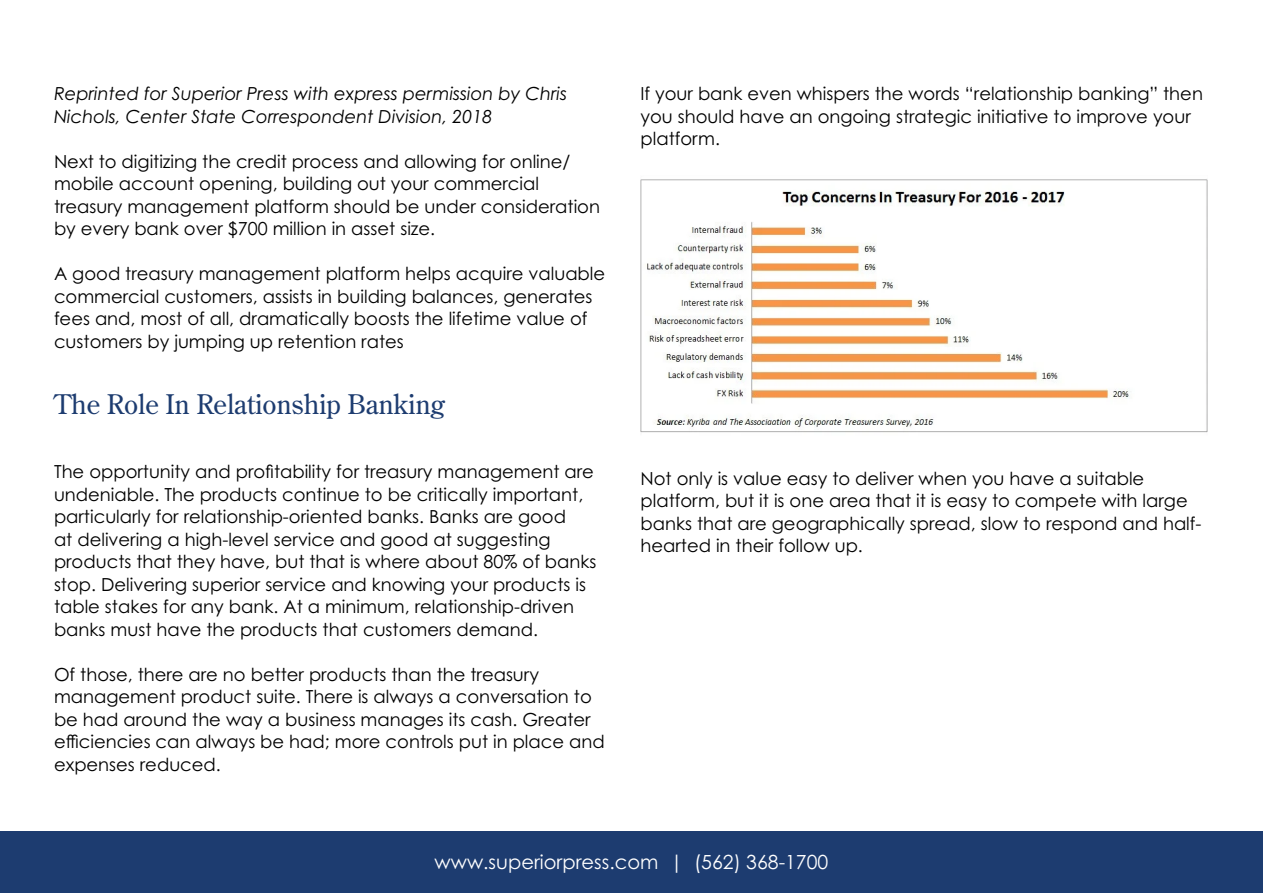
<style>
.page{position:relative;width:1263px;height:893px;background:#fff}
.page>*{position:absolute;margin:0;border:0;box-sizing:border-box;transform-origin:0 0}
.t1{font:27px "Century Old Style Std";color:#1d3c70}
.t2{font:19.5px "Century Gothic Pro";color:#fff}
.t3{font:18px/22.5px "Century Gothic Pro";color:#000}
.t4{font:italic 18px/22.5px "Century Gothic Pro";color:#000}
</style>
<div class="page">
<div style="left:0;top:831px;width:1263px;height:62px;background:#1d3c70"></div>
<img style="left:640px;top:179px;width:567px;height:254px">
<p class="t4" style="left:54px;top:83px;width:515px">Reprinted for Superior Press with express permission by Chris<br>Nichols, Center State Correspondent Division, 2018</p>
<p class="t3" style="left:54px;top:150px;width:547px">Next to digitizing the credit process and allowing for online/ mobile account opening, building out your commercial treasury management platform should be under consideration by every bank over $700 million in asset size.</p>
<p class="t3" style="left:54px;top:263px;width:553px">A good treasury management platform helps acquire valuable commercial customers, assists in building balances, generates fees and, most of all, dramatically boosts the lifetime value of customers by jumping up retention rates</p>
<h1 class="t1" style="left:54px;top:387px;width:393px">The Role In Relationship Banking</h1>
<p class="t3" style="left:54px;top:461px;width:544px">The opportunity and profitability for treasury management are undeniable. The products continue to be critically important, particularly for relationship-oriented banks. Banks are good<br>at delivering a high-level service and good at suggesting products that they have, but that is where about 80% of banks stop. Delivering superior service and knowing your products is table stakes for any bank. At a minimum, relationship-driven banks must have the products that customers demand.</p>
<p class="t3" style="left:54px;top:663px;width:552px">Of those, there are no better products than the treasury management product suite. There is always a conversation to be had around the way a business manages its cash. Greater efficiencies can always be had; more controls put in place and expenses reduced.</p>
<p class="t3" style="left:640px;top:83px;width:564px">If your bank even whispers the words “relationship banking” then you should have an ongoing strategic initiative to improve your platform.</p>
<p class="t3" style="left:640px;top:467px;width:562px">Not only is value easy to deliver when you have a suitable platform, but it is one area that it is easy to compete with large banks that are geographically spread, slow to respond and half&shy;hearted in their follow up.</p>
<p class="t2" style="left:435px;top:850px;width:395px">www.superiorpress.com | (562) 368-1700</p>
</div>
